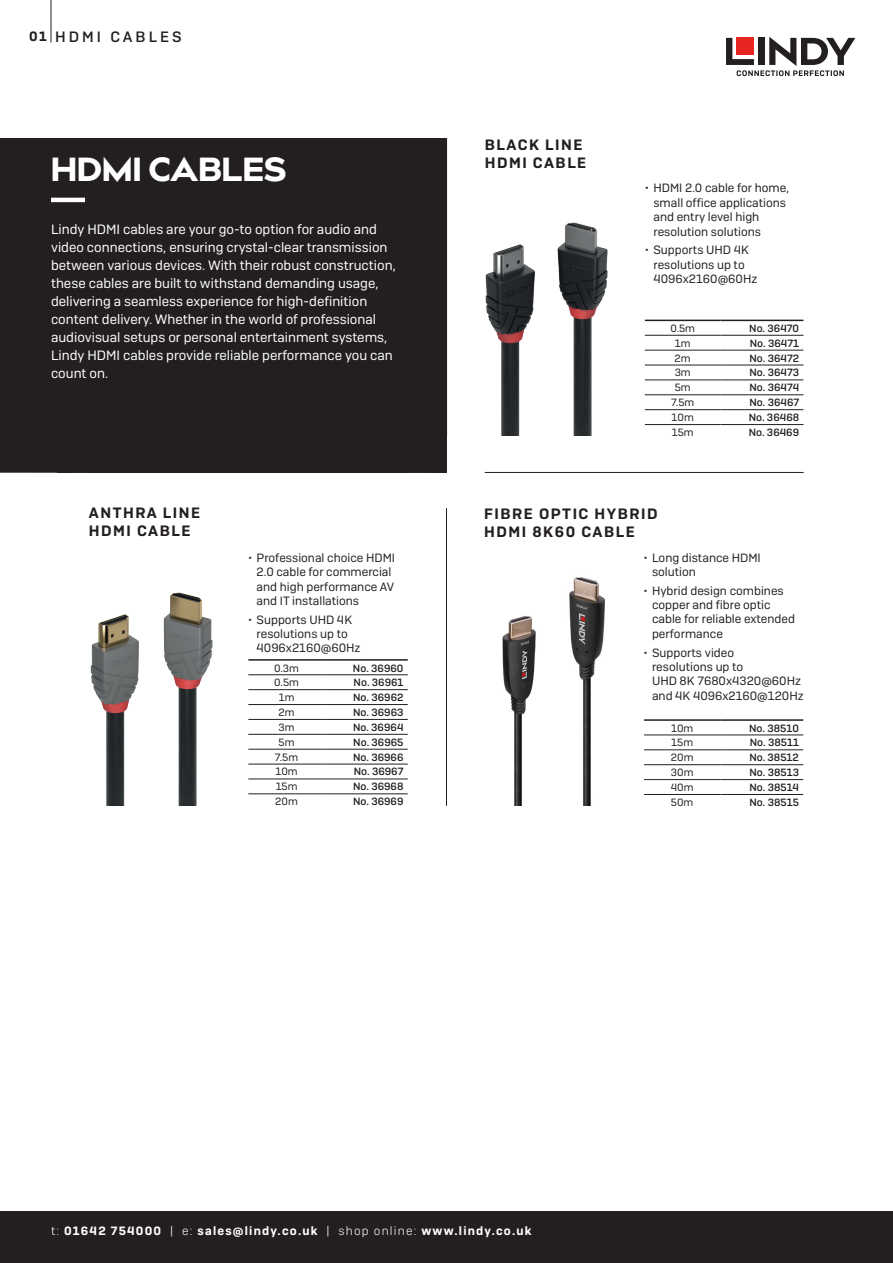
<style>
.page{position:relative;width:893px;height:1263px;background:#fff}
.page>*{position:absolute;margin:0;border:0;box-sizing:border-box;transform-origin:0 0}
.Head-1{font:33px "billcorplin super";letter-spacing:.01em;color:#fff}
.Product-Headline{font:600 15px "Camber";letter-spacing:.1em;color:#231f20}
.Head-1-2{font:500 15px "Camber";letter-spacing:.2em;color:#231f20}
.Bullets{font:13.5px/18px "Camber";color:#fff}
.Bullets-2{font:600 13.5px "Camber";color:#231f20}
.t1{font:12px/14.4px "Camber";color:#231f20}
.t2{font:600 12px "Camber";letter-spacing:.1em;color:#fff}
.t3{font:500 10.5px "Camber";color:#231f20}
.t4{font:10.5px "Camber";color:#231f20}
.s1{font-family:"Camber Lg";font-weight:400}
</style>
<div class="page">
<div style="left:0;top:1212px;width:893px;height:51px;background:#231f20"></div>
<img style="left:447px;top:185px;width:161px;height:251px">
<img style="left:90px;top:592px;width:123px;height:213px">
<img style="left:502px;top:577px;width:103px;height:229px">
<div style="left:0;top:138px;width:446px;height:334px;background:#231f20"></div>
<hr style="left:51px;top:198px;width:34px;height:4px;background:#fff">
<hr style="left:644px;top:719px;width:76px;height:2px;background:#231f20">
<hr style="left:720px;top:719px;width:83px;height:2px;background:#231f20">
<hr style="left:644px;top:735px;width:76px;height:1px;background:#231f20">
<hr style="left:720px;top:735px;width:83px;height:1px;background:#231f20">
<hr style="left:644px;top:749px;width:76px;height:1px;background:#231f20">
<hr style="left:720px;top:749px;width:83px;height:1px;background:#231f20">
<hr style="left:644px;top:764px;width:76px;height:1px;background:#231f20">
<hr style="left:720px;top:764px;width:83px;height:1px;background:#231f20">
<hr style="left:644px;top:779px;width:76px;height:1px;background:#231f20">
<hr style="left:720px;top:779px;width:83px;height:1px;background:#231f20">
<hr style="left:644px;top:794px;width:76px;height:1px;background:#231f20">
<hr style="left:720px;top:794px;width:83px;height:1px;background:#231f20">
<hr style="left:645px;top:320px;width:75px;height:1px;background:#231f20">
<hr style="left:720px;top:320px;width:83px;height:1px;background:#231f20">
<hr style="left:645px;top:335px;width:75px;height:1px;background:#231f20">
<hr style="left:720px;top:335px;width:83px;height:1px;background:#231f20">
<hr style="left:645px;top:350px;width:75px;height:1px;background:#231f20">
<hr style="left:720px;top:350px;width:83px;height:1px;background:#231f20">
<hr style="left:645px;top:365px;width:75px;height:1px;background:#231f20">
<hr style="left:720px;top:365px;width:83px;height:1px;background:#231f20">
<hr style="left:645px;top:380px;width:75px;height:1px;background:#231f20">
<hr style="left:720px;top:380px;width:83px;height:1px;background:#231f20">
<hr style="left:645px;top:394px;width:75px;height:1px;background:#231f20">
<hr style="left:720px;top:394px;width:83px;height:1px;background:#231f20">
<hr style="left:645px;top:409px;width:75px;height:1px;background:#231f20">
<hr style="left:720px;top:409px;width:83px;height:1px;background:#231f20">
<hr style="left:645px;top:424px;width:75px;height:1px;background:#231f20">
<hr style="left:720px;top:424px;width:83px;height:1px;background:#231f20">
<hr style="left:248px;top:659px;width:77px;height:2px;background:#231f20">
<hr style="left:325px;top:659px;width:83px;height:2px;background:#231f20">
<hr style="left:248px;top:674px;width:77px;height:1px;background:#231f20">
<hr style="left:325px;top:674px;width:83px;height:1px;background:#231f20">
<hr style="left:248px;top:689px;width:77px;height:1px;background:#231f20">
<hr style="left:325px;top:689px;width:83px;height:1px;background:#231f20">
<hr style="left:248px;top:704px;width:77px;height:1px;background:#231f20">
<hr style="left:325px;top:704px;width:83px;height:1px;background:#231f20">
<hr style="left:248px;top:719px;width:77px;height:1px;background:#231f20">
<hr style="left:325px;top:719px;width:83px;height:1px;background:#231f20">
<hr style="left:248px;top:734px;width:77px;height:1px;background:#231f20">
<hr style="left:325px;top:734px;width:83px;height:1px;background:#231f20">
<hr style="left:248px;top:749px;width:77px;height:1px;background:#231f20">
<hr style="left:325px;top:749px;width:83px;height:1px;background:#231f20">
<hr style="left:248px;top:764px;width:77px;height:1px;background:#231f20">
<hr style="left:325px;top:764px;width:83px;height:1px;background:#231f20">
<hr style="left:248px;top:779px;width:77px;height:1px;background:#231f20">
<hr style="left:325px;top:779px;width:83px;height:1px;background:#231f20">
<hr style="left:248px;top:793px;width:77px;height:1px;background:#231f20">
<hr style="left:325px;top:793px;width:83px;height:1px;background:#231f20">
<hr style="left:89px;top:472px;width:319px;height:1px;background:#231f20">
<hr style="left:485px;top:472px;width:319px;height:1px;background:#231f20">
<hr style="left:446px;top:508px;width:1px;height:298px;background:#231f20">
<hr style="left:446px;top:138px;width:1px;height:298px;background:#231f20">
<svg style="left:726px;top:37px;width:129px;height:39px"></svg>
<div style="left:737px;top:38px;width:17px;height:17px;background:#e72621"></div>
<div style="left:758px;top:38px;width:7px;height:27px;background:#231f20"></div>
<hr style="left:51px;top:0;width:1px;height:43px;background:#231f20">
<p class="Bullets-2" style="left:29px;top:28px;width:19px">01</p>
<p class="Head-1-2" style="left:55px;top:28px;width:128px">HDMI CABLES</p>
<p class="Head-1" style="left:51px;top:146px;width:236px">HDMI CABLES</p>
<p class="Bullets" style="left:51px;top:220px;width:346px">Lindy HDMI cables are your go-to option for audio and video connections, ensuring crystal-clear transmission between various devices. With their robust construction, these cables are built to withstand demanding usage, delivering a seamless experience for high-definition content delivery. Whether in the world of professional audiovisual setups or personal entertainment systems, Lindy HDMI cables provide reliable performance you can count on.</p>
<p class="Product-Headline" style="left:89px;top:504px;width:113px">ANTHRA LINE</p>
<p class="Product-Headline" style="left:89px;top:522px;width:103px">HDMI CABLE</p>
<p class="t1" style="left:257px;top:550px;width:140px;text-indent:-9px">• Professional choice HDMI<br>2.0 cable for commercial and high performance AV and IT installations</p>
<p class="t1" style="left:257px;top:612px;width:105px;text-indent:-9px">• Supports UHD 4K resolutions up to<br>4096x2160@60Hz</p>
<p class="t4" style="left:274px;top:662px;width:26px">0.3m</p>
<p class="t3" style="left:353px;top:661px;width:52px">No. 36960</p>
<p class="t4" style="left:274px;top:676px;width:26px">0.5m</p>
<p class="t3" style="left:354px;top:676px;width:51px">No. 36961</p>
<p class="t4" style="left:279px;top:691px;width:17px">1m</p>
<p class="t3" style="left:353px;top:691px;width:52px">No. 36962</p>
<p class="t4" style="left:279px;top:706px;width:18px">2m</p>
<p class="t3" style="left:353px;top:706px;width:52px">No. 36963</p>
<p class="t4" style="left:279px;top:721px;width:18px">3m</p>
<p class="t3" style="left:353px;top:721px;width:52px">No. 36964</p>
<p class="t4" style="left:279px;top:736px;width:17px">5m</p>
<p class="t3" style="left:353px;top:736px;width:52px">No. 36965</p>
<p class="t4" style="left:275px;top:751px;width:25px">7.5m</p>
<p class="t3" style="left:353px;top:750px;width:52px">No. 36966</p>
<p class="t4" style="left:275px;top:765px;width:24px">10m</p>
<p class="t3" style="left:354px;top:765px;width:51px">No. 36967</p>
<p class="t4" style="left:276px;top:780px;width:23px">15m</p>
<p class="t3" style="left:353px;top:780px;width:52px">No. 36968</p>
<p class="t4" style="left:275px;top:795px;width:24px">20m</p>
<p class="t3" style="left:353px;top:795px;width:52px">No. 36969</p>
<p class="Product-Headline" style="left:485px;top:135px;width:99px">BLACK LINE</p>
<p class="Product-Headline" style="left:485px;top:153px;width:103px">HDMI CABLE</p>
<p class="t1" style="left:653px;top:181px;width:137px;text-indent:-9px">• HDMI 2.0 cable for home, small office applications and entry level high resolution solutions</p>
<p class="t1" style="left:653px;top:243px;width:105px;text-indent:-9px">• Supports UHD 4K resolutions up to<br>4096x2160@60Hz</p>
<p class="t4" style="left:670px;top:322px;width:26px">0.5m</p>
<p class="t3" style="left:749px;top:322px;width:51px">No. 36470</p>
<p class="t4" style="left:675px;top:337px;width:17px">1m</p>
<p class="t3" style="left:750px;top:337px;width:51px">No. 36471</p>
<p class="t4" style="left:675px;top:352px;width:18px">2m</p>
<p class="t3" style="left:749px;top:351px;width:51px">No. 36472</p>
<p class="t4" style="left:675px;top:366px;width:18px">3m</p>
<p class="t3" style="left:749px;top:366px;width:51px">No. 36473</p>
<p class="t4" style="left:675px;top:381px;width:17px">5m</p>
<p class="t3" style="left:749px;top:381px;width:51px">No. 36474</p>
<p class="t4" style="left:671px;top:396px;width:25px">7.5m</p>
<p class="t3" style="left:749px;top:396px;width:51px">No. 36467</p>
<p class="t4" style="left:672px;top:411px;width:24px">10m</p>
<p class="t3" style="left:749px;top:411px;width:52px">No. 36468</p>
<p class="t4" style="left:672px;top:426px;width:23px">15m</p>
<p class="t3" style="left:749px;top:426px;width:52px">No. 36469</p>
<p class="Product-Headline" style="left:484px;top:504px;width:175px">FIBRE OPTIC HYBRID</p>
<p class="Product-Headline" style="left:484px;top:522px;width:152px">HDMI 8K60 CABLE</p>
<p class="t1" style="left:652px;top:550px;width:110px;text-indent:-9px">• Long distance HDMI solution</p>
<p class="t1" style="left:652px;top:583px;width:144px;text-indent:-9px">• Hybrid design combines copper and fibre optic cable for reliable extended performance</p>
<p class="t1" style="left:652px;top:645px;width:153px;text-indent:-9px">• Supports video<br>resolutions up to<br>UHD 8K 7680x4320@60Hz and 4K 4096x2160@120Hz</p>
<p class="t4" style="left:671px;top:722px;width:24px">10m</p>
<p class="t3" style="left:749px;top:722px;width:51px">No. 38510</p>
<p class="t4" style="left:671px;top:736px;width:23px">15m</p>
<p class="t3" style="left:750px;top:736px;width:51px">No. 38511</p>
<p class="t4" style="left:671px;top:751px;width:24px">20m</p>
<p class="t3" style="left:749px;top:751px;width:51px">No. 38512</p>
<p class="t4" style="left:671px;top:766px;width:24px">30m</p>
<p class="t3" style="left:749px;top:766px;width:51px">No. 38513</p>
<p class="t4" style="left:671px;top:781px;width:24px">40m</p>
<p class="t3" style="left:749px;top:781px;width:51px">No. 38514</p>
<p class="t4" style="left:671px;top:796px;width:24px">50m</p>
<p class="t3" style="left:749px;top:796px;width:51px">No. 38515</p>
<p class="t2" style="left:51px;top:1223px;width:482px"><span class="s1">t:</span> 01642 754000 <span class="s1">| e:</span> sales@lindy.co.uk <span class="s1">| shop online:</span> www.lindy.co.uk</p>
</div>
